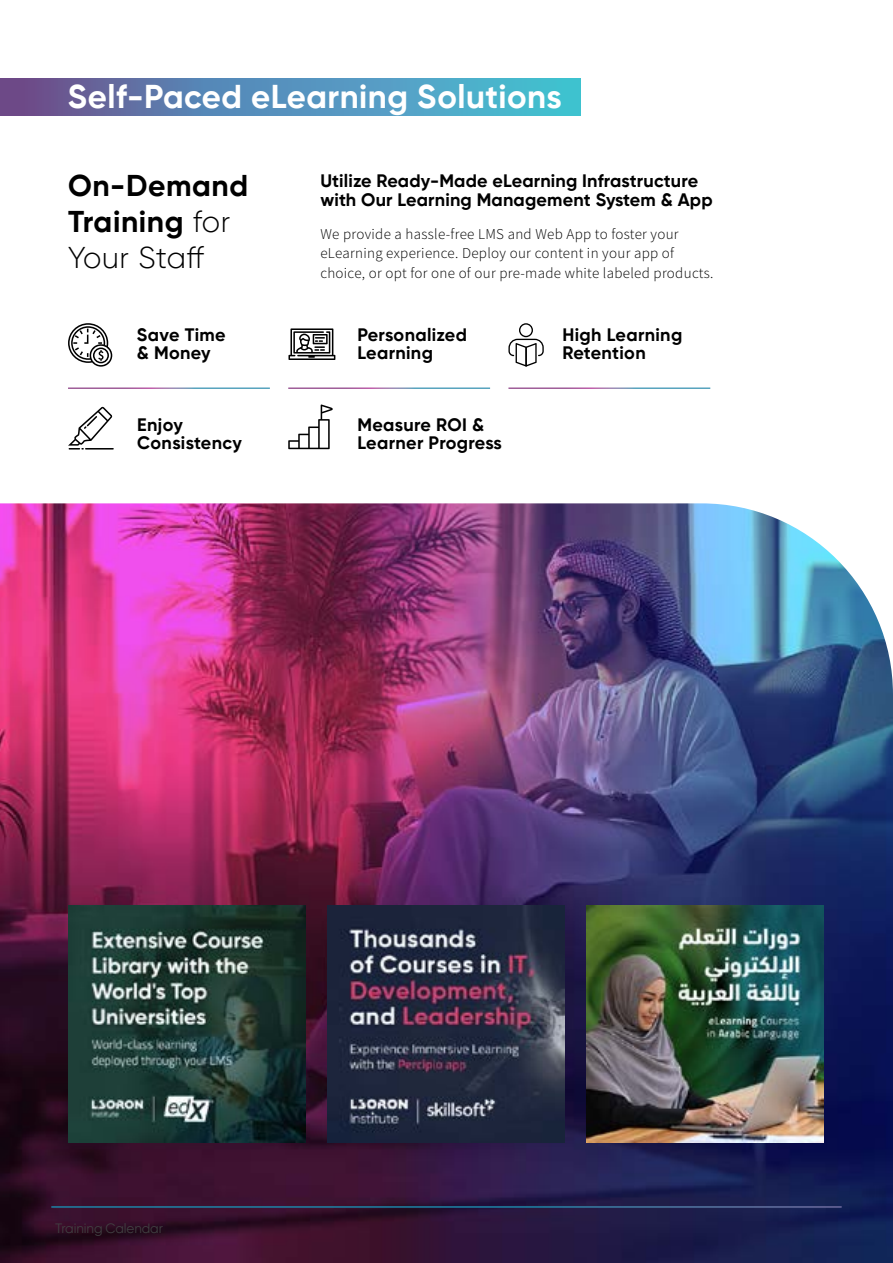
<style>
.page{position:relative;width:893px;height:1263px;background:#fff}
.page>*{position:absolute;margin:0;border:0;box-sizing:border-box;transform-origin:0 0}
.t1{font:700 33px "Gilroy";letter-spacing:.015em;color:#fff}
.t2{font:700 30px/35.8px "Gilroy";letter-spacing:.02em;color:#000}
.t3{font:700 18px/18px "Gilroy";letter-spacing:.01em;color:#000}
.t4{font:300 15px/19.5px "Source Sans Pro";letter-spacing:.02em;color:#000}
.t5{font:13.5px "Gilroy";letter-spacing:-.01em;color:#414042}
.s1{font-weight:300}
</style>
<div class="page">
<img style="left:0;top:503px;width:893px;height:760px">
<svg style="left:68px;top:323px;width:44px;height:44px"></svg>
<svg style="left:68px;top:407px;width:46px;height:42px"></svg>
<svg style="left:288px;top:328px;width:47px;height:32px"></svg>
<svg style="left:288px;top:404px;width:45px;height:45px"></svg>
<svg style="left:508px;top:323px;width:36px;height:44px"></svg>
<img style="left:68px;top:905px;width:238px;height:238px">
<img style="left:327px;top:905px;width:238px;height:238px">
<img style="left:586px;top:905px;width:238px;height:238px">
<div style="left:0;top:78px;width:580px;height:38px;background:linear-gradient(to right,#6b5292,#43c8db)"></div>
<hr style="left:52px;top:1206px;width:789px;height:2px;background:#fff">
<h1 class="t1" style="left:68px;top:76px;width:496px">Self-Paced eLearning Solutions</h1>
<h2 class="t2" style="left:68px;top:168px;width:182px">On-Demand<br>Training <span class="s1">for<br>Your Staff</span></h2>
<p class="t3" style="left:320px;top:171px;width:394px;line-height:19.5px">Utilize Ready-Made eLearning Infrastructure with Our Learning Management System &amp; App</p>
<p class="t4" style="left:320px;top:224px;width:394px">We provide a hassle-free LMS and Web App to foster your eLearning experience. Deploy our content in your app of choice, or opt for one of our pre-made white labeled products.</p>
<p class="t3" style="left:137px;top:326px;width:91px">Save Time &amp; Money</p>
<p class="t3" style="left:137px;top:416px;width:106px">Enjoy<br>Consistency</p>
<p class="t3" style="left:357px;top:326px;width:111px">Personalized<br>Learning</p>
<p class="t3" style="left:562px;top:326px;width:121px">High Learning<br>Retention</p>
<p class="t3" style="left:357px;top:416px;width:146px">Measure ROI &amp;<br>Learner Progress</p>
<p class="t5" style="left:55px;top:1220px;width:109px">Training Calendar</p>
</div>
